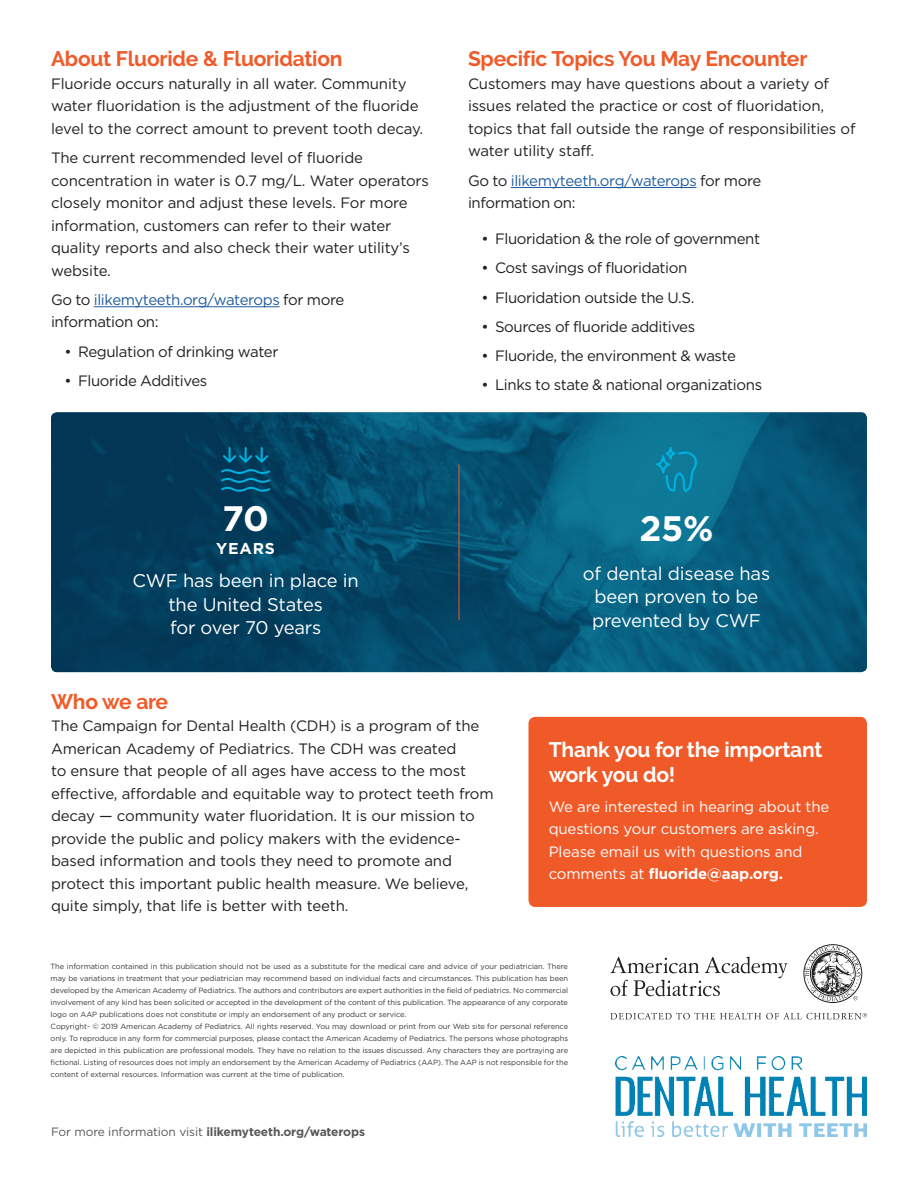
<style>
.page{position:relative;width:918px;height:1188px;background:#fff}
.page>*{position:absolute;margin:0;border:0;box-sizing:border-box;transform-origin:0 0}
.t1{font:700 35.4px "Gotham HTF";color:#fff}
.t2{font:700 21px "Raleway";letter-spacing:-.01em;color:#f05a28}
.t3{font:700 21px/25.5px "Raleway";letter-spacing:-.01em;color:#fff}
.t4{font:18.3px/23.5px "Gotham HTF";letter-spacing:-.01em;color:#fff;text-align:center}
.t5{font:700 15.75px "Gotham HTF";letter-spacing:.05em;color:#fff}
.t6{font:15px/22.5px "Gotham HTF";letter-spacing:-.01em;color:#221f1f}
.t7{font:15px/22.5px "Gotham HTF";letter-spacing:-.01em;color:#fff}
.t8{font:700 12px "Gotham HTF";letter-spacing:-.01em;color:#57585a}
.t9{font:7.5px/12px "Gotham HTF";letter-spacing:-.01em;color:#221f1f}
.s1{color:#205d9e}
.s2{font-weight:700}
.s3{font-weight:400}
</style>
<div class="page">
<img style="left:51px;top:412px;width:816px;height:260px">
<hr style="left:459px;top:464px;width:1px;height:156px;background:#f05a28">
<svg style="left:221px;top:447px;width:49px;height:45px;background:#025477"></svg>
<svg style="left:656px;top:447px;width:41px;height:46px;background:#0b84a5"></svg>
<hr style="left:94px;top:307px;width:186px;height:1px;background:#205d9e">
<hr style="left:511px;top:187px;width:186px;height:1px;background:#205d9e">
<div style="left:528px;top:717px;width:339px;height:190px;background:#f05a28;border-radius:7px"></div>
<svg style="left:610px;top:956px;width:177px;height:40px"></svg>
<svg style="left:805px;top:945px;width:56px;height:56px"></svg>
<svg style="left:610px;top:1013px;width:257px;height:6px"></svg>
<img style="left:615px;top:1056px;width:252px;height:80px">
<h2 class="t2" style="left:51px;top:51px;width:293px">About Fluoride &amp; Fluoridation</h2>
<p class="t6" style="left:51px;top:73px;width:374px">Fluoride occurs naturally in all water. Community water fluoridation is the adjustment of the fluoride level to the correct amount to prevent tooth decay.</p>
<p class="t6" style="left:51px;top:147px;width:380px">The current recommended level of fluoride concentration in water is 0.7 mg/L. Water operators closely monitor and adjust these levels. For more information, customers can refer to their water quality reports and also check their water utility’s website.</p>
<p class="t6" style="left:51px;top:289px;width:295px">Go to <span class="s1">ilikemyteeth.org/waterops</span> for more information on:</p>
<p class="t6" style="left:65px;top:340px;width:215px">• Regulation of drinking water</p>
<p class="t6" style="left:65px;top:370px;width:144px">• Fluoride Additives</p>
<h2 class="t2" style="left:468px;top:51px;width:341px">Specific Topics You May Encounter</h2>
<p class="t6" style="left:468px;top:73px;width:389px">Customers may have questions about a variety of issues related the practice or cost of fluoridation, topics that fall outside the range of responsibilities of water utility staff.</p>
<p class="t6" style="left:468px;top:169px;width:295px">Go to <span class="s1">ilikemyteeth.org/waterops</span> for more information on:</p>
<p class="t6" style="left:482px;top:228px;width:280px">• Fluoridation &amp; the role of government</p>
<p class="t6" style="left:482px;top:257px;width:207px">• Cost savings of fluoridation</p>
<p class="t6" style="left:482px;top:286px;width:214px">• Fluoridation outside the U.S.</p>
<p class="t6" style="left:482px;top:316px;width:215px">• Sources of fluoride additives</p>
<p class="t6" style="left:482px;top:345px;width:256px">• Fluoride, the environment &amp; waste</p>
<p class="t6" style="left:482px;top:374px;width:282px">• Links to state &amp; national organizations</p>
<h1 class="t1" style="left:222px;top:503px;width:48px">70</h1>
<p class="t5" style="left:216px;top:542px;width:60px">YEARS</p>
<p class="t4" style="left:132px;top:569px;width:228px">CWF has been in place in the United States<br>for over 70 years</p>
<h1 class="t1" style="left:639px;top:513px;width:76px">25%</h1>
<p class="t4" style="left:583px;top:562px;width:189px">of dental disease has been proven to be prevented by CWF</p>
<h2 class="t2" style="left:51px;top:693px;width:119px">Who we are</h2>
<p class="t6" style="left:51px;top:715px;width:444px">The Campaign for Dental Health (CDH) is a program of the American Academy of Pediatrics. The CDH was created<br>to ensure that people of all ages have access to the most effective, affordable and equitable way to protect teeth from decay — community water fluoridation. It is our mission to provide the public and policy makers with the evidence&shy;based information and tools they need to promote and protect this important public health measure. We believe, quite simply, that life is better with teeth.</p>
<h2 class="t3" style="left:549px;top:739px;width:275px">Thank you for the important work you do!</h2>
<p class="t7" style="left:549px;top:796px;width:282px">We are interested in hearing about the questions your customers are asking.<br>Please email us with questions and comments at <span class="s2">fluoride@aap.org.</span></p>
<p class="t9" style="left:51px;top:961px;width:519px">The information contained in this publication should not be used as a substitute for the medical care and advice of your pediatrician. There may be variations in treatment that your pediatrician may recommend based on individual facts and circumstances. This publication has been developed by the American Academy of Pediatrics. The authors and contributors are expert authorities in the field of pediatrics. No commercial involvement of any kind has been solicited or accepted in the development of the content of this publication. The appearance of any corporate logo on AAP publications does not constitute or imply an endorsement of any product or service.<br>Copyright- © 2019 American Academy of Pediatrics. All rights reserved. You may download or print from our Web site for personal reference only. To reproduce in any form for commercial purposes, please contact the American Academy of Pediatrics. The persons whose photographs are depicted in this publication are professional models. They have no relation to the issues discussed. Any characters they are portraying are fictional. Listing of resources does not imply an endorsement by the American Academy of Pediatrics (AAP). The AAP is not responsible for the content of external resources. Information was current at the time of publication.</p>
<p class="t8" style="left:51px;top:1126px;width:316px"><span class="s3">For more information visit</span> ilikemyteeth.org/waterops</p>
</div>
